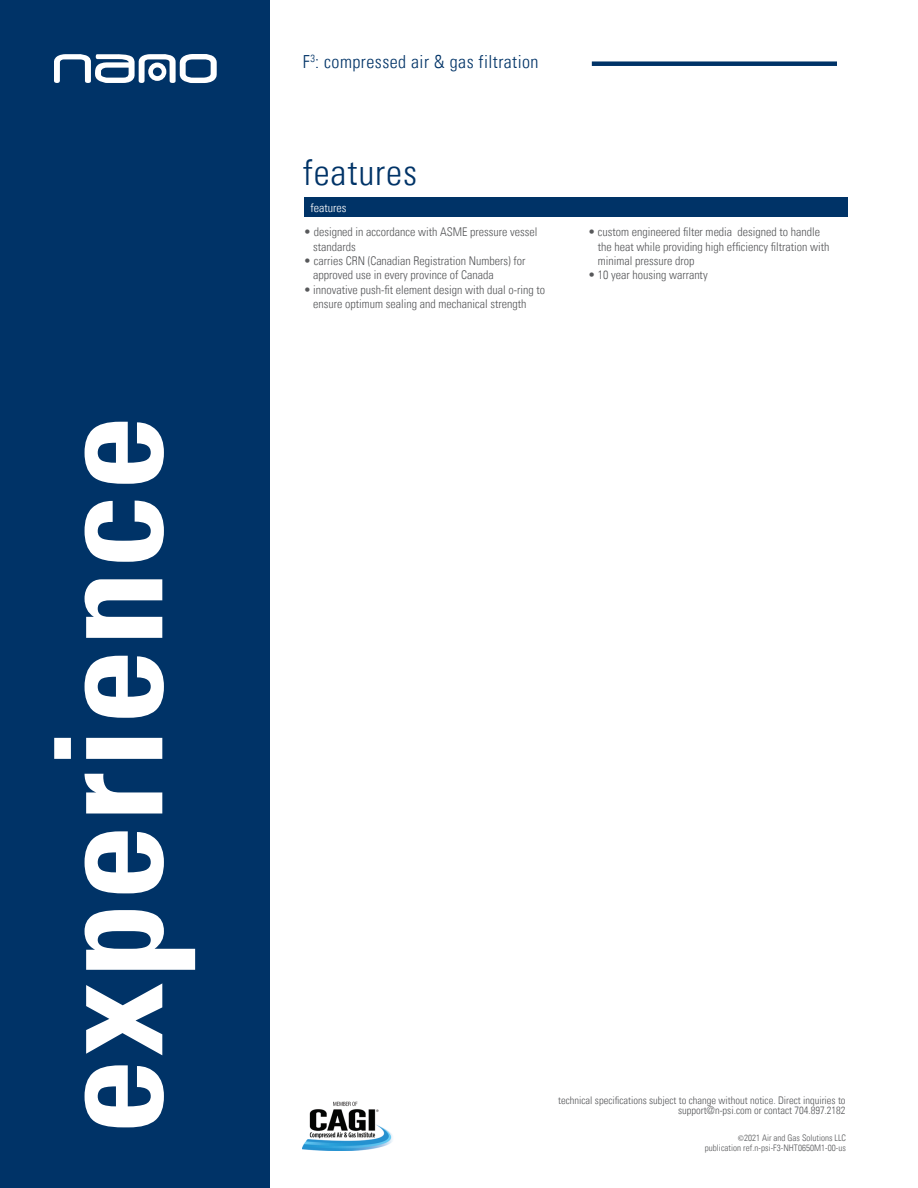
<style>
.page{position:relative;width:918px;height:1188px;background:#fff}
.page>*{position:absolute;margin:0;border:0;box-sizing:border-box;transform-origin:0 0}
.t1{font:700 condensed 150px "Univers";letter-spacing:.02em;color:#fff}
.t2{font:300 condensed 36px "Univers LT";letter-spacing:.025em;color:#003367}
.t3{font:300 condensed 18px "Univers LT";letter-spacing:.025em;color:#003367}
.t4{font:300 condensed 12px/14.4px "Univers LT";color:#57585a}
.t5{font:300 condensed 12px "Univers LT";color:#fff}
.t6{font:300 condensed 10.5px "Univers LT";color:#57585a}
.t7{font:300 condensed 9px "Univers LT";letter-spacing:.005em;color:#57585a}
.s1{font-family:"Minion Pro";font-weight:400;font-stretch:normal}
</style>
<div class="page">
<div style="left:592px;top:61px;width:245px;height:5px;background:#003367"></div>
<div style="left:0;top:0;width:270px;height:1188px;background:#003367"></div>
<svg style="left:54px;top:54px;width:163px;height:29px"></svg>
<img style="left:302px;top:1101px;width:91px;height:49px">
<div style="left:304px;top:198px;width:544px;height:19px;background:#003367"></div>
<p class="t1" style="left:17px;top:1134px;width:720px;rotate:-90deg">experience</p>
<p class="t3" style="left:303px;top:51px;width:237px">F<sup>3</sup>: compressed air &amp; gas filtration</p>
<p class="t2" style="left:303px;top:150px;width:116px">features</p>
<p class="t5" style="left:311px;top:200px;width:37px">features</p>
<p class="t4" style="left:313px;top:225px;width:226px;text-indent:-9px">• designed in accordance with ASME pressure vessel standards</p>
<p class="t4" style="left:313px;top:254px;width:214px;text-indent:-9px">• carries CRN (Canadian Registration Numbers) for approved use in every province of Canada</p>
<p class="t4" style="left:313px;top:282px;width:233px;text-indent:-9px">• innovative push-fit element design with dual o-ring to ensure optimum sealing and mechanical strength</p>
<p class="t4" style="left:598px;top:225px;width:233px;text-indent:-9px">• custom engineered filter media designed to handle the heat while providing high efficiency filtration with minimal pressure drop</p>
<p class="t4" style="left:588px;top:268px;width:121px">• 10 year housing warranty</p>
<p class="t6" style="left:558px;top:1094px;width:289px">technical specifications subject to change without notice. Direct inquiries to</p>
<p class="t6" style="left:678px;top:1104px;width:169px">support@n-psi.com or contact 704.897.2182</p>
<p class="t7" style="left:738px;top:1132px;width:110px"><span class="s1">©</span>2021 Air and Gas Solutions LLC</p>
<p class="t7" style="left:705px;top:1143px;width:143px">publication ref.n-psi-F3-NHT0650M1-00-us</p>
</div>
